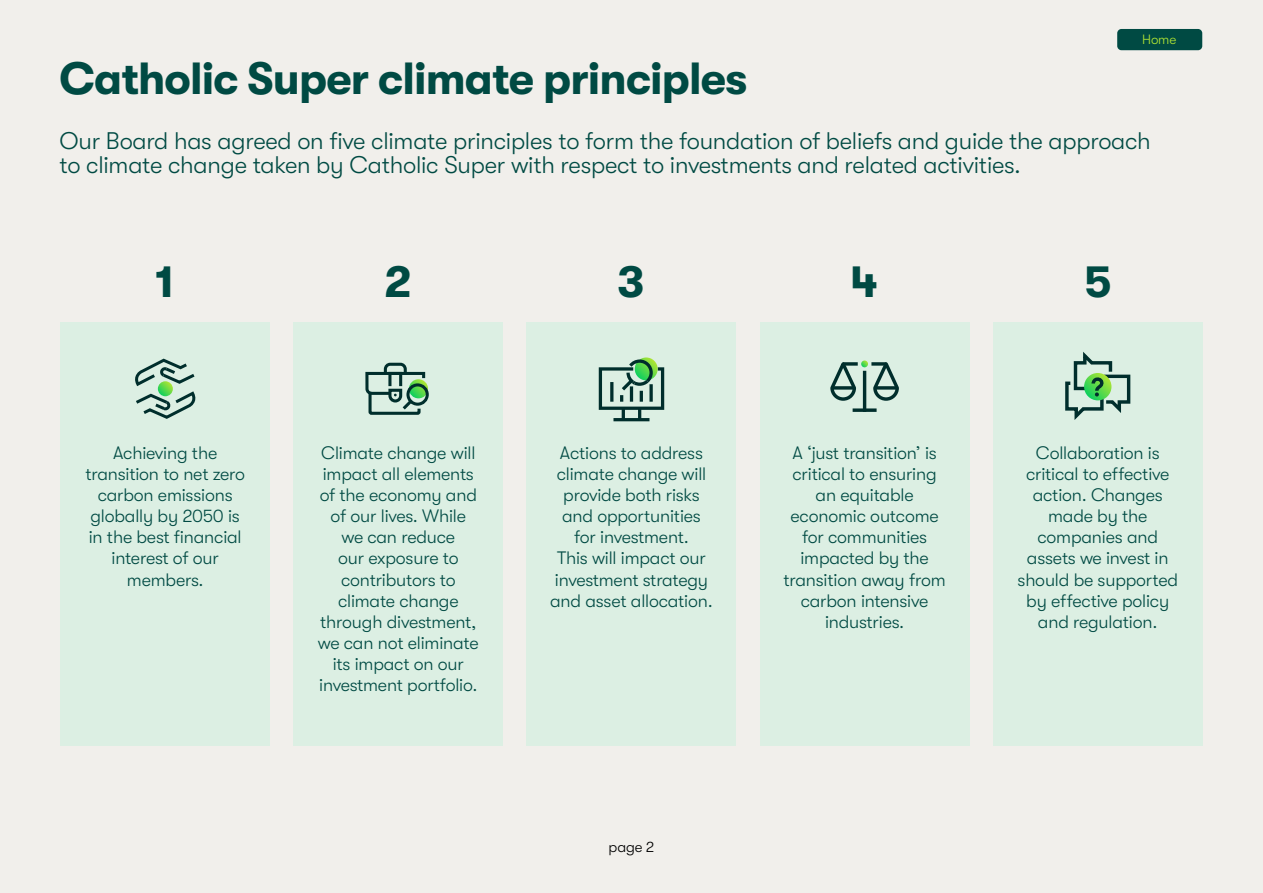
<style>
.page{position:relative;width:1263px;height:893px;background:#f1efeb}
.page>*{position:absolute;margin:0;border:0;box-sizing:border-box;transform-origin:0 0}
.t1{font:700 45px "GT Walsheim";letter-spacing:-.02em;color:#004a43}
.t2{font:300 24px/24px "GT Walsheim";letter-spacing:-.01em;color:#004a43}
.t3{font:300 18px/21px "GT Walsheim";letter-spacing:-.01em;color:#004a43;text-align:center}
.t4{font:300 15px "GT Walsheim";color:#000}
.t5{font:300 13.5px "GT Walsheim";color:#b2e533}
</style>
<div class="page">
<div style="left:1117px;top:29px;width:85px;height:21px;background:#004a43;border-radius:4px"></div>
<div style="left:60px;top:322px;width:210px;height:424px;background:#dcefe3"></div>
<svg style="left:135px;top:358px;width:61px;height:61px"></svg>
<div style="left:293px;top:322px;width:210px;height:424px;background:#dcefe3"></div>
<div style="left:406px;top:383px;width:23px;height:23px;border:3px solid #002e2c;border-radius:50%"></div>
<svg style="left:365px;top:362px;width:62px;height:53px"></svg>
<div style="left:526px;top:322px;width:210px;height:424px;background:#dcefe3"></div>
<hr style="left:613px;top:418px;width:36px;height:3px;background:#002e2c">
<svg style="left:598px;top:358px;width:67px;height:62px"></svg>
<div style="left:760px;top:322px;width:209px;height:424px;background:#dcefe3"></div>
<hr style="left:863px;top:371px;width:3px;height:41px;background:#002e2c">
<svg style="left:853px;top:408px;width:23px;height:4px"></svg>
<svg style="left:830px;top:360px;width:69px;height:42px"></svg>
<svg style="left:871px;top:362px;width:15px;height:4px"></svg>
<svg style="left:875px;top:386px;width:22px;height:4px"></svg>
<div style="left:993px;top:322px;width:210px;height:424px;background:#dcefe3"></div>
<svg style="left:1065px;top:352px;width:66px;height:68px"></svg>
<h1 class="t1" style="left:60px;top:53px;width:690px">Catholic Super climate principles</h1>
<p class="t5" style="left:1142px;top:32px;width:36px">Home</p>
<h2 class="t2" style="left:60px;top:129px;width:1093px">Our Board has agreed on five climate principles to form the foundation of beliefs and guide the approach to climate change taken by Catholic Super with respect to investments and related activities.</h2>
<h1 class="t1" style="left:155px;top:256px;width:21px">1</h1>
<h1 class="t1" style="left:384px;top:256px;width:29px">2</h1>
<h1 class="t1" style="left:617px;top:256px;width:29px">3</h1>
<h1 class="t1" style="left:850px;top:256px;width:29px">4</h1>
<h1 class="t1" style="left:1084px;top:256px;width:29px">5</h1>
<p class="t3" style="left:85px;top:443px;width:161px">Achieving the transition to net zero carbon emissions globally by 2050 is in the best financial interest of our members.</p>
<p class="t3" style="left:318px;top:443px;width:162px">Climate change will impact all elements of the economy and of our lives. While we can reduce<br>our exposure to contributors to climate change through divestment, we can not eliminate its impact on our investment portfolio.</p>
<p class="t3" style="left:550px;top:443px;width:164px">Actions to address climate change will provide both risks and opportunities for investment.<br>This will impact our investment strategy and asset allocation.</p>
<p class="t3" style="left:783px;top:443px;width:164px">A ‘just transition’ is critical to ensuring an equitable economic outcome for communities impacted by the transition away from carbon intensive industries.</p>
<p class="t3" style="left:1017px;top:443px;width:162px">Collaboration is critical to effective action. Changes made by the companies and assets we invest in should be supported by effective policy and regulation.</p>
<p class="t4" style="left:609px;top:839px;width:47px">page 2</p>
</div>
